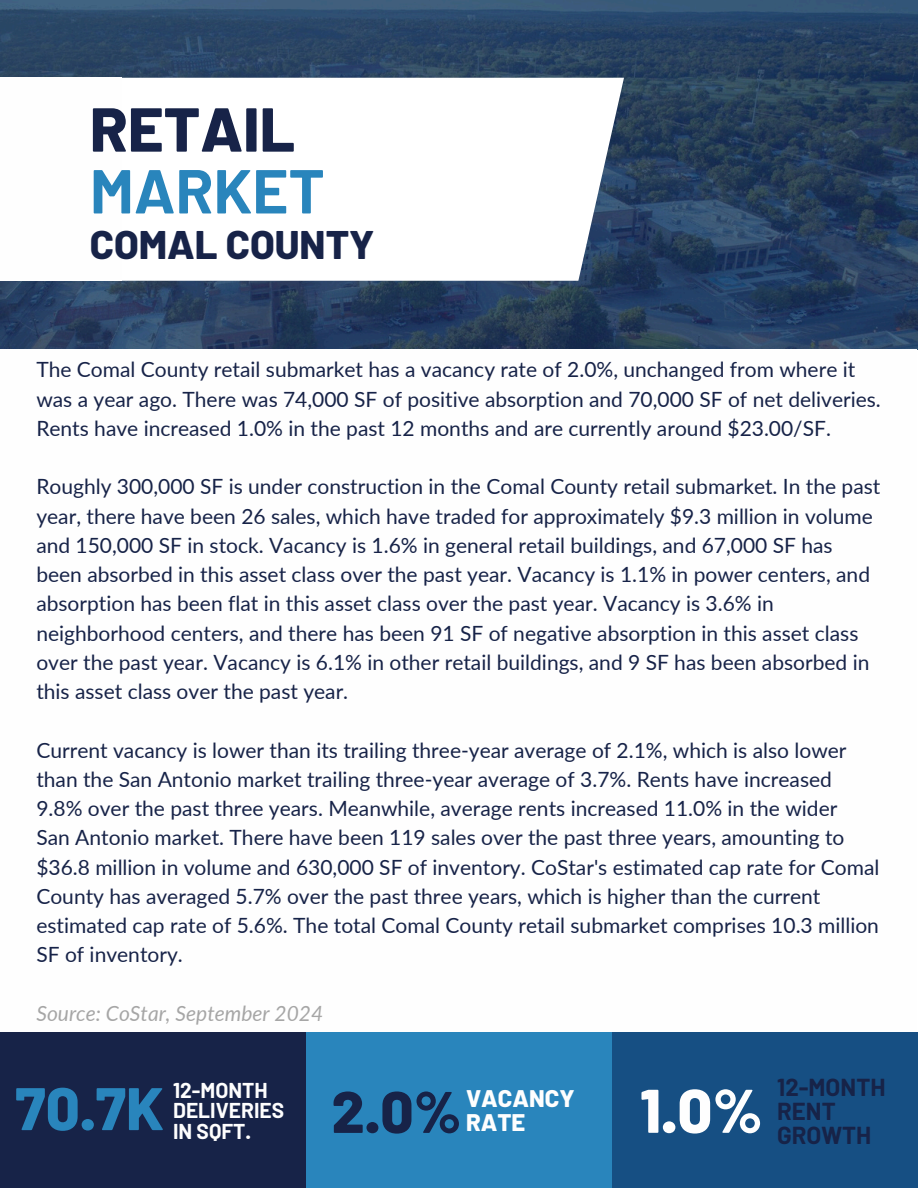
<style>
.page{position:relative;width:918px;height:1188px;background:#fff}
.page>*{position:absolute;margin:0;border:0;box-sizing:border-box;transform-origin:0 0}
.t1{font:800 61.95px "Barlow";color:#172348}
.t2{font:700 61.95px "Barlow";color:#2985bc}
.t3{font:800 61.5px "Barlow";color:#fefefe}
.t4{font:800 60px "Barlow";color:#2985bc}
.t5{font:800 58.5px "Barlow";color:#172348}
.t6{font:800 39.9px "Barlow";color:#172348}
.t7{font:700 24px/23.7px "Barlow";color:#172348}
.t8{font:800 24px/23.7px "Barlow";color:#fefefe}
.t9{font:21px/29.2px "Lato";color:#172348}
.t10{font:italic 21px "Lato";color:#a6a6a6}
.t11{font:700 21px/20.2px "Barlow";color:#fefefe}
</style>
<div class="page">
<img style="left:0;top:0;width:918px;height:350px">
<svg style="left:121px;top:78px;width:503px;height:203px"></svg>
<div style="left:0;top:78px;width:121px;height:203px;background:#fefefe"></div>
<div style="left:0;top:1033px;width:306px;height:155px;background:#172348"></div>
<div style="left:306px;top:1033px;width:306px;height:155px;background:#2985bc"></div>
<div style="left:612px;top:1033px;width:306px;height:155px;background:#164f83"></div>
<h1 class="t1" style="left:90px;top:90px;width:207px">RETAIL</h1>
<h1 class="t2" style="left:90px;top:152px;width:236px">MARKET</h1>
<h2 class="t6" style="left:90px;top:219px;width:286px">COMAL COUNTY</h2>
<p class="t9" style="left:36px;top:355px;width:846px">The Comal County retail submarket has a vacancy rate of 2.0%, unchanged from where it was a year ago. There was 74,000 SF of positive absorption and 70,000 SF of net deliveries.<br>Rents have increased 1.0% in the past 12 months and are currently around $23.00/SF.</p>
<h1 class="t9" style="left:36px;top:472px;width:846px">Roughly 300,000 SF is under construction in the Comal County retail submarket. In the past year, there have been 26 sales, which have traded for approximately $9.3 million in volume and 150,000 SF in stock. Vacancy is 1.6% in general retail buildings, and 67,000 SF has been absorbed in this asset class over the past year. Vacancy is 1.1% in power centers, and absorption has been flat in this asset class over the past year. Vacancy is 3.6% in neighborhood centers, and there has been 91 SF of negative absorption in this asset class over the past year. Vacancy is 6.1% in other retail buildings, and 9 SF has been absorbed in this asset class over the past year.</h1>
<h4 class="t9" style="left:36px;top:735px;width:812px">Current vacancy is lower than its trailing three-year average of 2.1%, which is also lower than the San Antonio market trailing three-year average of 3.7%. Rents have increased<br>9.8% over the past three years. Meanwhile, average rents increased 11.0% in the wider</h4>
<h1 class="t9" style="left:36px;top:823px;width:845px">San Antonio market. There have been 119 sales over the past three years, amounting to $36.8 million in volume and 630,000 SF of inventory. CoStar's estimated cap rate for Comal County has averaged 5.7% over the past three years, which is higher than the current estimated cap rate of 5.6%. The total Comal County retail submarket comprises 10.3 million SF of inventory.</h1>
<h3 class="t10" style="left:36px;top:1000px;width:288px">Source: CoStar, September 2024</h3>
<h1 class="t4" style="left:15px;top:1070px;width:150px">70.7K</h1>
<h3 class="t11" style="left:173px;top:1080px;width:113px">12-MONTH<br>DELIVERIES<br>IN SQFT.</h3>
<p class="t5" style="left:332px;top:1074px;width:131px">2.0%</p>
<p class="t8" style="left:466px;top:1086px;width:110px">VACANCY<br>RATE</p>
<p class="t3" style="left:640px;top:1071px;width:124px">1.0%</p>
<p class="t7" style="left:777px;top:1075px;width:110px">12-MONTH<br>RENT<br>GROWTH</p>
</div>
